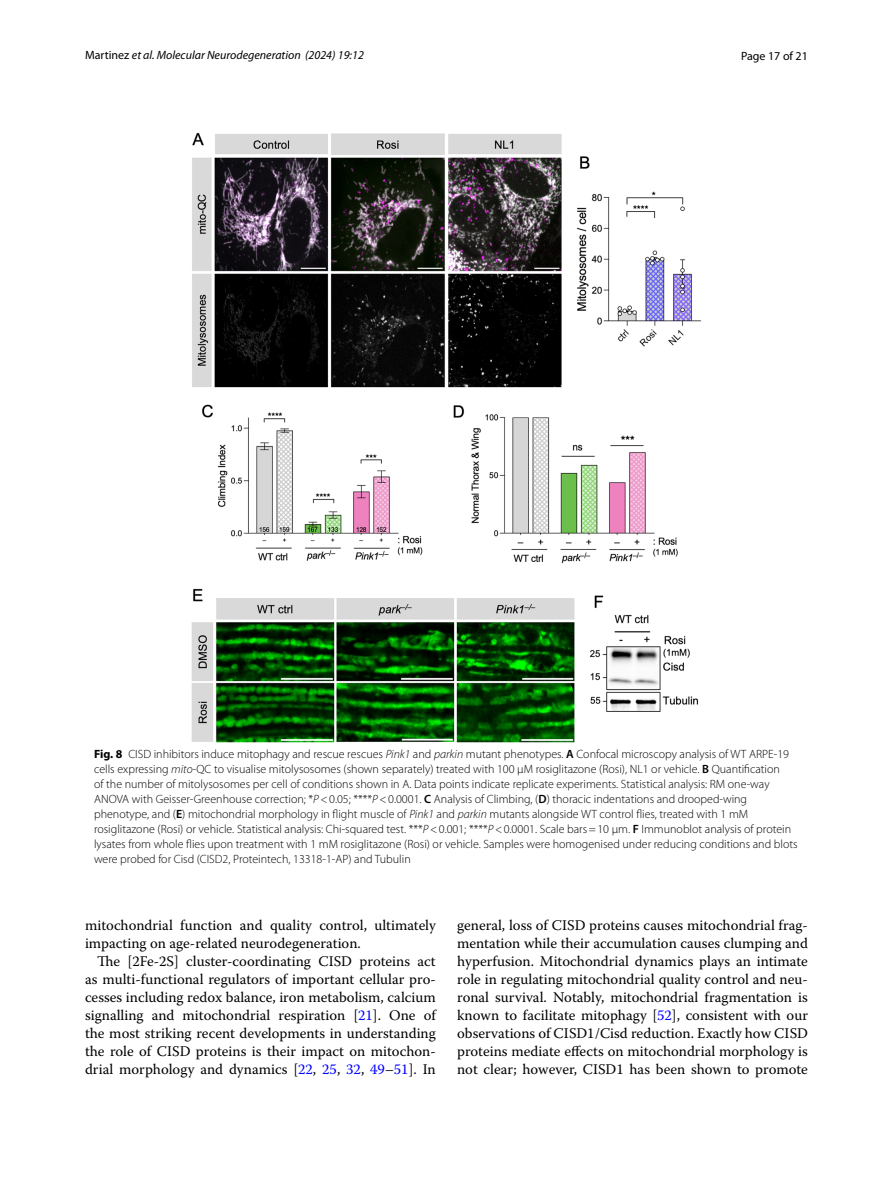
<style>
.page{position:relative;width:893px;height:1187px;background:#fff}
.page>*{position:absolute;margin:0;border:0;box-sizing:border-box;transform-origin:0 0}
.t1{font:14.7px/18px "Warnock Pro";color:#000;text-align:justify}
.t2{font:300 12px/15px "Myriad Pro";color:#000}
.t3{font:italic 12px "Myriad Pro";color:#000}
.t4{font:12px "Myriad Pro";color:#000}
.s1{font-style:normal}
.s2{font-weight:700}
.s3{font-style:italic}
.s4{font-weight:600}
.s5{color:#00f}
</style>
<div class="page">
<img style="left:191px;top:133px;width:510px;height:610px">
<p class="t3" style="left:85px;top:48px;width:280px"><span class="s1">Martinez</span> et al. Molecular Neurodegeneration (2024) 19:12</p>
<p class="t4" style="left:741px;top:48px;width:68px">Page 17 of 21</p>
<p class="t2" style="left:94px;top:746px;width:705px"><span class="s2">Fig. 8</span> CISD inhibitors induce mitophagy and rescue rescues <span class="s3">Pink1</span> and <span class="s3">parkin</span> mutant phenotypes. <span class="s4">A</span> Confocal microscopy analysis of WT ARPE-19 cells expressing <span class="s3">mito</span>-QC to visualise mitolysosomes (shown separately) treated with 100 µM rosiglitazone (Rosi), NL1 or vehicle. <span class="s4">B</span> Quantification<br>of the number of mitolysosomes per cell of conditions shown in A. Data points indicate replicate experiments. Statistical analysis: RM one-way ANOVA with Geisser-Greenhouse correction; *<span class="s3">P</span>&lt;0.05; ****<span class="s3">P</span>&lt;0.0001. <span class="s4">C</span> Analysis of Climbing, (<span class="s4">D</span>) thoracic indentations and drooped-wing phenotype, and (<span class="s4">E</span>) mitochondrial morphology in flight muscle of <span class="s3">Pink1</span> and <span class="s3">parkin</span> mutants alongside WT control flies, treated with 1 mM rosiglitazone (Rosi) or vehicle. Statistical analysis: Chi-squared test. ***<span class="s3">P</span>&lt;0.001; ****<span class="s3">P</span>&lt;0.0001. Scale bars=10 μm. <span class="s4">F</span> Immunoblot analysis of protein lysates from whole flies upon treatment with 1 mM rosiglitazone (Rosi) or vehicle. Samples were homogenised under reducing conditions and blots were probed for Cisd (CISD2, Proteintech, 13318-1-AP) and Tubulin</p>
<p class="t1" style="left:85px;top:916px;width:352px">mitochondrial function and quality control, ultimately impacting on age-related neurodegeneration.</p>
<p class="t1" style="left:85px;top:952px;width:352px;text-indent:12px">The [2Fe-2S] cluster-coordinating CISD proteins act as multi-functional regulators of important cellular pro&shy;cesses including redox balance, iron metabolism, calcium signalling and mitochondrial respiration [<span class="s5">21</span>]. One of the most striking recent developments in understanding the role of CISD proteins is their impact on mitochon&shy;drial morphology and dynamics [<span class="s5">22</span>, <span class="s5">25</span>, <span class="s5">32</span>, <span class="s5">49</span>–<span class="s5">51</span>]. In</p>
<p class="t1" style="left:457px;top:916px;width:352px">general, loss of CISD proteins causes mitochondrial frag&shy;mentation while their accumulation causes clumping and hyperfusion. Mitochondrial dynamics plays an intimate role in regulating mitochondrial quality control and neu&shy;ronal survival. Notably, mitochondrial fragmentation is known to facilitate mitophagy [<span class="s5">52</span>], consistent with our observations of CISD1/Cisd reduction. Exactly how CISD proteins mediate effects on mitochondrial morphology is not clear; however, CISD1 has been shown to promote</p>
</div>
